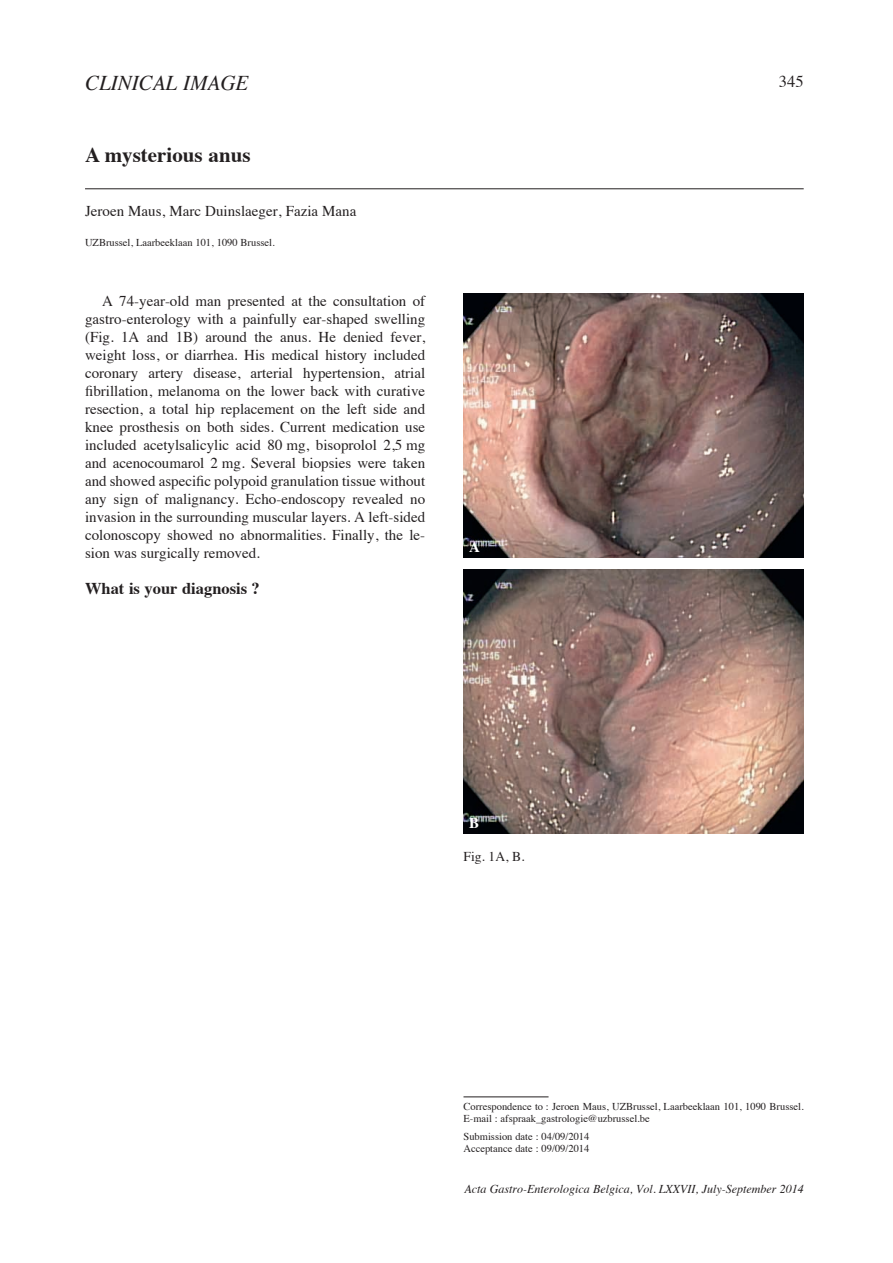
<style>
.page{position:relative;width:893px;height:1263px;background:#fff}
.page>*{position:absolute;margin:0;border:0;box-sizing:border-box;transform-origin:0 0}
.t1{font:700 21px "Times";color:#231f20}
.t2{font:italic 21px "Times";color:#231f20}
.t3{font:700 16.5px "Times";color:#231f20}
.t4{font:16.5px "Times";color:#231f20}
.t5{font:15px/18px "Times";color:#231f20;text-align:justify}
.t6{font:700 15px "Times";color:#fff}
.t7{font:13.5px "Times";color:#231f20}
.t8{font:italic 12px "Times";color:#231f20}
.t9{font:10.5px/12px "Times";color:#231f20}
</style>
<div class="page">
<hr style="left:85px;top:188px;width:719px;height:1px;background:#231f20">
<hr style="left:463px;top:1096px;width:86px;height:1px;background:#231f20">
<img style="left:463px;top:293px;width:341px;height:264px">
<img style="left:463px;top:570px;width:341px;height:263px">
<h1 class="t2" style="left:85px;top:64px;width:165px">CLINICAL IMAGE</h1>
<p class="t4" style="left:779px;top:66px;width:26px">345</p>
<h1 class="t1" style="left:85px;top:135px;width:167px">A mysterious anus</h1>
<p class="t5" style="left:85px;top:200px;width:273px">Jeroen Maus, Marc Duinslaeger, Fazia Mana</p>
<p class="t9" style="left:85px;top:235px;width:191px">UZBrussel, Laarbeeklaan 101, 1090 Brussel.</p>
<p class="t5" style="left:85px;top:291px;width:342px;text-indent:17px">A 74-year-old man presented at the consultation of gastro-enterology with a painfully ear-shaped swelling (Fig. 1A and 1B) around the anus. He denied fever, weight loss, or diarrhea. His medical history included coronary artery disease, arterial hypertension, atrial -fibrillation, melanoma on the lower back with curative resection, a total hip replacement on the left side and knee prosthesis on both sides. Current medication use included acetylsalicylic acid 80 mg, bisoprolol 2,5 mg and acenocoumarol 2 mg. Several biopsies were taken and showed aspecific polypoid granulation tissue without any sign of malignancy. Echo-endoscopy revealed no invasion in the surrounding muscular layers. A left-sided colonoscopy showed no abnormalities. Finally, the le&shy;sion was surgically removed.</p>
<p class="t3" style="left:85px;top:573px;width:176px">What is your diagnosis ?</p>
<p class="t6" style="left:469px;top:533px;width:12px">A</p>
<p class="t6" style="left:469px;top:809px;width:12px">B</p>
<p class="t7" style="left:463px;top:843px;width:63px">Fig. 1A, B.</p>
<p class="t9" style="left:463px;top:1099px;width:342px">Correspondence to : Jeroen Maus, UZBrussel, Laarbeeklaan 101, 1090 Brussel.<br>E-mail : afspraak_gastrologie@uzbrussel.be</p>
<p class="t9" style="left:463px;top:1129px;width:127px">Submission date : 04/09/2014<br>Acceptance date : 09/09/2014</p>
<p class="t8" style="left:465px;top:1179px;width:341px">Acta Gastro-Enterologica Belgica, Vol. LXXVII, July-September 2014</p>
</div>
